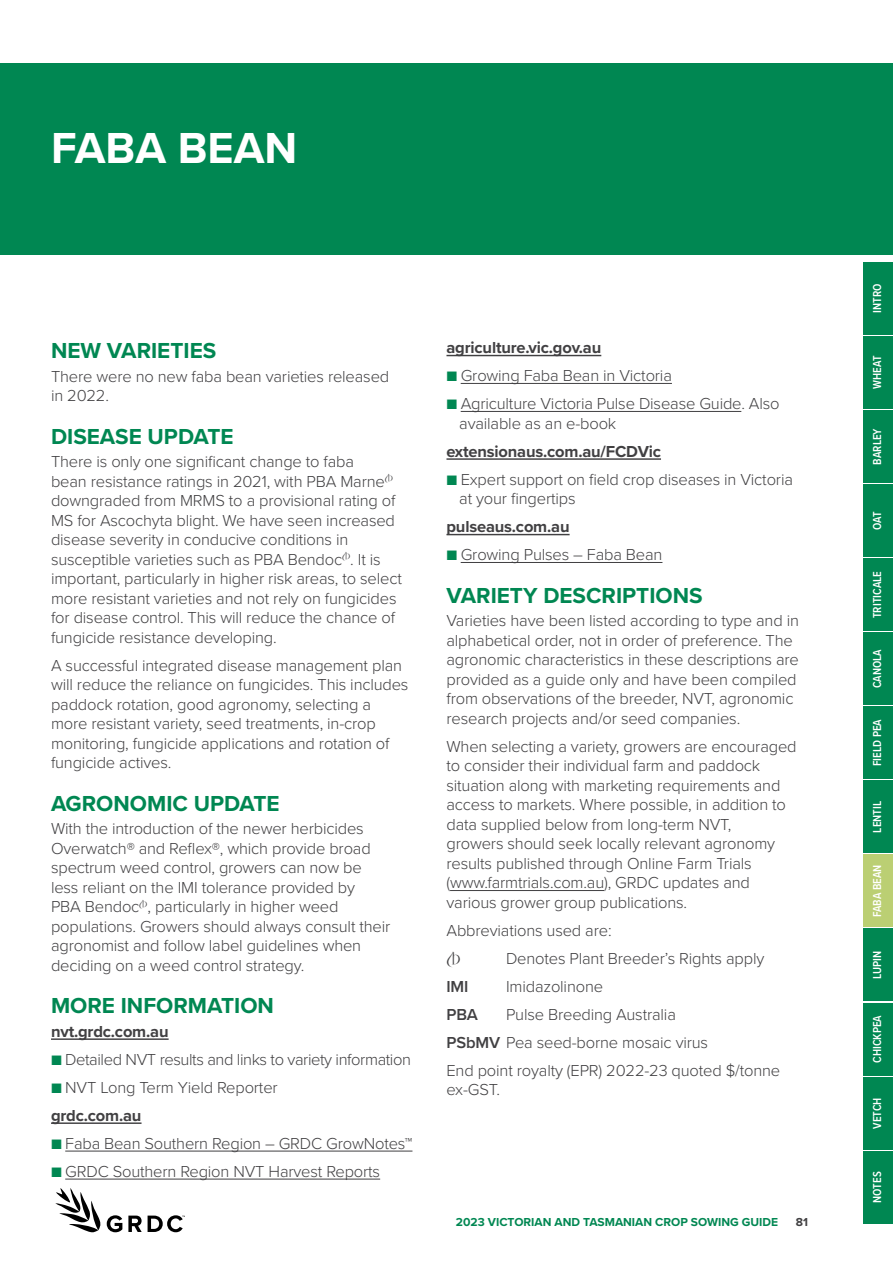
<style>
.page{position:relative;width:893px;height:1263px;background:#fff}
.page>*{position:absolute;margin:0;border:0;box-sizing:border-box;transform-origin:0 0}
.t1{font:700 45px "Proxima Nova";color:#fff}
.t2{font:700 22.5px "Proxima Nova";color:#008752}
.t3{font:300 16.5px/19.5px "Proxima Nova";letter-spacing:-.01em;color:#414042}
.t4{font:700 16.5px "Proxima Nova";letter-spacing:-.01em;color:#414042}
.t5{font:600 16.5px "Proxima Nova";letter-spacing:-.01em;color:#414042}
.t6{font:16.5px "PB Rsfont";color:#414042}
.t7{font:600 12px "Proxima Nova Cond";color:#fff}
.t8{font:700 12px "Proxima Nova";color:#008752}
.t9{font:700 12px "Proxima Nova";color:#414042}
.s1{font-weight:700;color:#008752}
.s2{font-weight:700}
.s3{font-weight:600}
</style>
<div class="page">
<svg style="left:55px;top:1188px;width:46px;height:44px"></svg>
<svg style="left:107px;top:1215px;width:15px;height:17px"></svg>
<svg style="left:128px;top:1215px;width:14px;height:17px"></svg>
<svg style="left:148px;top:1215px;width:37px;height:17px"></svg>
<div style="left:863px;top:262px;width:30px;height:72px;background:#008752"></div>
<div style="left:863px;top:336px;width:30px;height:73px;background:#008752"></div>
<div style="left:863px;top:410px;width:30px;height:73px;background:#008752"></div>
<div style="left:863px;top:484px;width:30px;height:73px;background:#008752"></div>
<div style="left:863px;top:558px;width:30px;height:73px;background:#008752"></div>
<div style="left:863px;top:632px;width:30px;height:73px;background:#008752"></div>
<div style="left:863px;top:707px;width:30px;height:72px;background:#008752"></div>
<div style="left:863px;top:781px;width:30px;height:72px;background:#008752"></div>
<div style="left:863px;top:855px;width:30px;height:72px;background:#bbcf73"></div>
<div style="left:863px;top:929px;width:30px;height:72px;background:#008752"></div>
<div style="left:863px;top:1003px;width:30px;height:72px;background:#008752"></div>
<div style="left:863px;top:1077px;width:30px;height:72px;background:#008752"></div>
<div style="left:863px;top:1151px;width:30px;height:72px;background:#008752"></div>
<div style="left:0;top:64px;width:893px;height:191px;background:#008752"></div>
<hr style="left:51px;top:1038px;width:118px;height:2px;background:#414042">
<hr style="left:51px;top:1122px;width:91px;height:2px;background:#414042">
<hr style="left:65px;top:1151px;width:347px;height:1px;background:#414042">
<hr style="left:65px;top:1179px;width:315px;height:1px;background:#414042">
<hr style="left:446px;top:355px;width:155px;height:1px;background:#414042">
<hr style="left:461px;top:383px;width:211px;height:1px;background:#414042">
<hr style="left:461px;top:411px;width:280px;height:1px;background:#414042">
<hr style="left:446px;top:458px;width:215px;height:2px;background:#414042">
<hr style="left:446px;top:534px;width:124px;height:1px;background:#414042">
<hr style="left:461px;top:562px;width:201px;height:1px;background:#414042">
<hr style="left:450px;top:890px;width:154px;height:1px;background:#414042">
<h1 class="t1" style="left:51px;top:115px;width:248px">FABA BEAN</h1>
<h2 class="t2" style="left:51px;top:334px;width:167px">NEW VARIETIES</h2>
<p class="t3" style="left:51px;top:366px;width:340px">There were no new faba bean varieties released in 2022.</p>
<h2 class="t2" style="left:51px;top:419px;width:184px">DISEASE UPDATE</h2>
<p class="t3" style="left:51px;top:451px;width:352px">There is only one significant change to faba<br>bean resistance ratings in 2021, with PBA Marne<sup>A </sup>downgraded from MRMS to a provisional rating of MS for Ascochyta blight. We have seen increased disease severity in conducive conditions in susceptible varieties such as PBA Bendoc<sup>A</sup>. It is important, particularly in higher risk areas, to select more resistant varieties and not rely on fungicides for disease control. This will reduce the chance of fungicide resistance developing.</p>
<p class="t3" style="left:51px;top:655px;width:359px">A successful integrated disease management plan will reduce the reliance on fungicides. This includes paddock rotation, good agronomy, selecting a more resistant variety, seed treatments, in-crop monitoring, fungicide applications and rotation of fungicide actives.</p>
<h2 class="t2" style="left:51px;top:786px;width:230px">AGRONOMIC UPDATE</h2>
<p class="t3" style="left:51px;top:818px;width:341px">With the introduction of the newer herbicides Overwatch® and Reflex®, which provide broad spectrum weed control, growers can now be less reliant on the IMI tolerance provided by<br>PBA Bendoc<sup>A</sup>, particularly in higher weed populations. Growers should always consult their agronomist and follow label guidelines when deciding on a weed control strategy.</p>
<h2 class="t2" style="left:51px;top:989px;width:224px">MORE INFORMATION</h2>
<p class="t4" style="left:51px;top:1019px;width:119px">nvt.grdc.com.au</p>
<p class="t3" style="left:51px;top:1049px;width:361px"><span class="s1">■</span> Detailed NVT results and links to variety information</p>
<p class="t3" style="left:51px;top:1072px;width:228px;line-height:28px"><span class="s1">■</span> NVT Long Term Yield Reporter <span class="s2">grdc.com.au</span></p>
<p class="t3" style="left:51px;top:1133px;width:363px"><span class="s1">■</span> Faba Bean Southern Region – GRDC GrowNotes™</p>
<p class="t3" style="left:51px;top:1161px;width:331px"><span class="s1">■</span> GRDC Southern Region NVT Harvest Reports</p>
<p class="t4" style="left:446px;top:335px;width:156px">agriculture.vic.gov.au</p>
<p class="t3" style="left:446px;top:365px;width:227px"><span class="s1">■</span> Growing Faba Bean in Victoria</p>
<p class="t3" style="left:459px;top:393px;width:322px;text-indent:-13px"><span class="s1">■</span> Agriculture Victoria Pulse Disease Guide. Also available as an e-book</p>
<p class="t4" style="left:446px;top:439px;width:216px">extensionaus.com.au/FCDVic</p>
<p class="t3" style="left:459px;top:469px;width:335px;text-indent:-13px"><span class="s1">■</span> Expert support on field crop diseases in Victoria at your fingertips</p>
<p class="t4" style="left:446px;top:514px;width:125px">pulseaus.com.au</p>
<p class="t3" style="left:446px;top:544px;width:217px"><span class="s1">■</span> Growing Pulses – Faba Bean</p>
<h2 class="t2" style="left:446px;top:578px;width:258px">VARIETY DESCRIPTIONS</h2>
<p class="t3" style="left:446px;top:610px;width:354px">Varieties have been listed according to type and in alphabetical order, not in order of preference. The agronomic characteristics in these descriptions are provided as a guide only and have been compiled from observations of the breeder, NVT, agronomic research projects and/or seed companies.</p>
<p class="t3" style="left:446px;top:736px;width:352px">When selecting a variety, growers are encouraged to consider their individual farm and paddock situation along with marketing requirements and access to markets. Where possible, in addition to data supplied below from long-term NVT,<br>growers should seek locally relevant agronomy results published through Online Farm Trials (www.farmtrials.com.au), GRDC updates and various grower group publications.</p>
<p class="t3" style="left:446px;top:920px;width:167px">Abbreviations used are:</p>
<p class="t6" style="left:446px;top:951px;width:16px">A</p>
<p class="t3" style="left:506px;top:948px;width:260px">Denotes Plant Breeder’s Rights apply</p>
<p class="t5" style="left:446px;top:974px;width:23px">IMI</p>
<p class="t3" style="left:506px;top:976px;width:99px">Imidazolinone</p>
<p class="t5" style="left:446px;top:1002px;width:33px">PBA</p>
<p class="t3" style="left:446px;top:999px;width:335px;line-height:28px;text-indent:60px">Pulse Breeding Australia<br><span class="s3">PSbMV</span> Pea seed-borne mosaic virus<br>End point royalty (EPR) 2022-23 quoted $/tonne</p>
<p class="t3" style="left:446px;top:1079px;width:55px">ex-GST.</p>
<p class="t8" style="left:456px;top:1213px;width:324px">2023 VICTORIAN AND TASMANIAN CROP SOWING GUIDE</p>
<p class="t9" style="left:796px;top:1213px;width:14px">81</p>
<p class="t7" style="left:868px;top:313px;width:31px;rotate:-90deg">INTRO</p>
<p class="t7" style="left:868px;top:389px;width:35px;rotate:-90deg">WHEAT</p>
<p class="t7" style="left:868px;top:465px;width:38px;rotate:-90deg">BARLEY</p>
<p class="t7" style="left:868px;top:530px;width:20px;rotate:-90deg">OAT</p>
<p class="t7" style="left:868px;top:618px;width:49px;rotate:-90deg">TRITICALE</p>
<p class="t7" style="left:868px;top:688px;width:41px;rotate:-90deg">CANOLA</p>
<p class="t7" style="left:868px;top:766px;width:49px;rotate:-90deg">FIELD PEA</p>
<p class="t7" style="left:868px;top:833px;width:33px;rotate:-90deg">LENTIL</p>
<p class="t7" style="left:868px;top:917px;width:54px;rotate:-90deg">FABA BEAN</p>
<p class="t7" style="left:868px;top:979px;width:30px;rotate:-90deg">LUPIN</p>
<p class="t7" style="left:868px;top:1063px;width:49px;rotate:-90deg">CHICKPEA</p>
<p class="t7" style="left:868px;top:1129px;width:33px;rotate:-90deg">VETCH</p>
<p class="t7" style="left:868px;top:1203px;width:33px;rotate:-90deg">NOTES</p>
</div>
